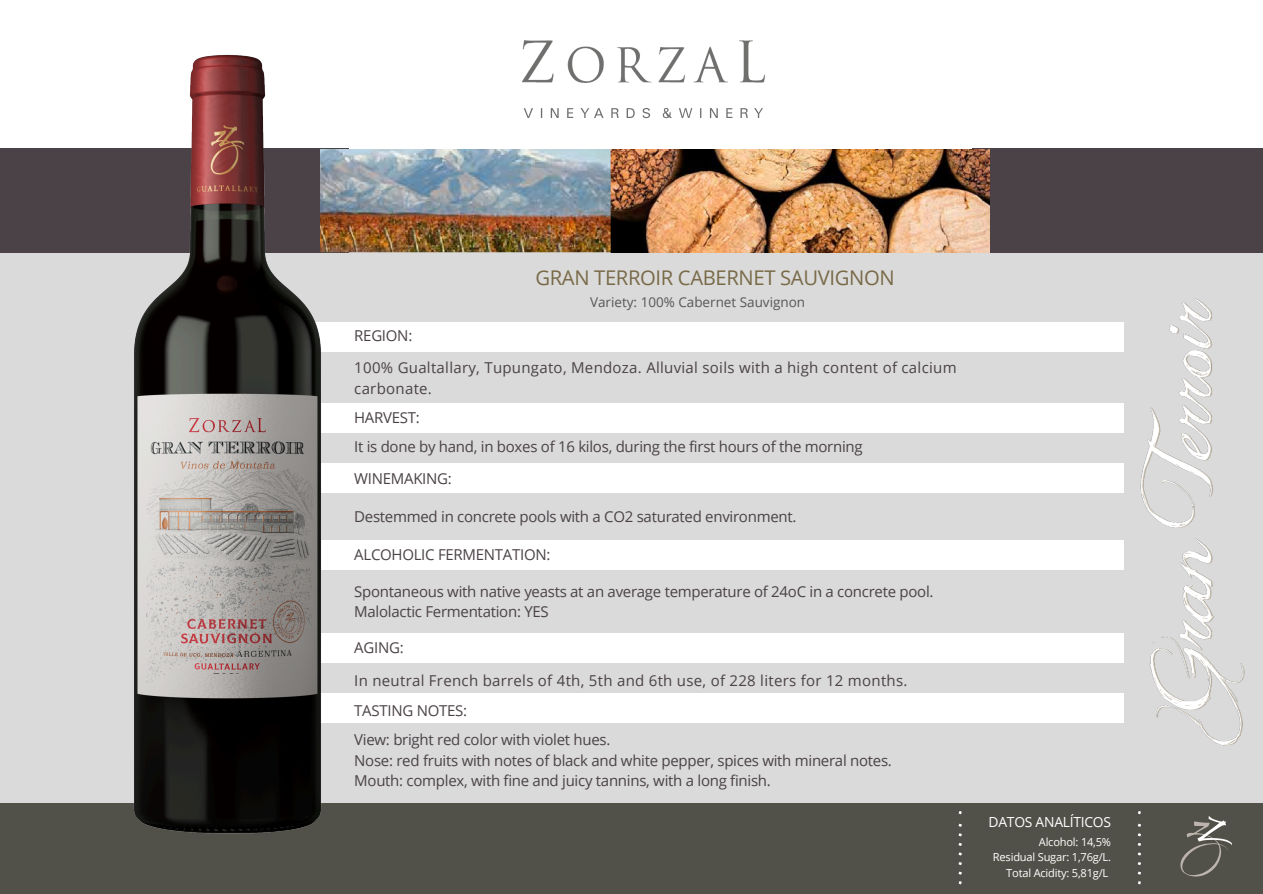
<style>
.page{position:relative;width:1263px;height:894px;background:#fff}
.page>*{position:absolute;margin:0;border:0;box-sizing:border-box;transform-origin:0 0}
.t1{font:20.25px "Open Sans";letter-spacing:-.015em;color:#796a48}
.t2{font:15px/20.2px "Open Sans";letter-spacing:-.015em;color:#4a4247}
.t3{font:15px/20.2px "Open Sans";letter-spacing:.02em;color:#4a4247}
.t4{font:13.8px "Open Sans";letter-spacing:-.015em;color:#fff}
.t5{font:13.5px "Open Sans";color:#575756}
.t6{font:11.1px/15.8px "Open Sans";letter-spacing:-.015em;color:#fff;text-align:right}
</style>
<div class="page">
<img style="left:523px;top:41px;width:241px;height:41px">
<svg style="left:524px;top:108px;width:239px;height:10px"></svg>
<div style="left:0;top:204px;width:1263px;height:689px;background:#dadada"></div>
<div style="left:973px;top:148px;width:290px;height:105px;background:#4a4247"></div>
<div style="left:276px;top:463px;width:848px;height:29px;background:#fff"></div>
<div style="left:256px;top:692px;width:868px;height:30px;background:#fff"></div>
<div style="left:243px;top:322px;width:881px;height:29px;background:#fff"></div>
<div style="left:243px;top:404px;width:881px;height:29px;background:#fff"></div>
<div style="left:276px;top:540px;width:848px;height:29px;background:#fff"></div>
<div style="left:276px;top:633px;width:848px;height:29px;background:#fff"></div>
<div style="left:0;top:802px;width:1263px;height:91px;background:#525149"></div>
<svg style="left:1180px;top:816px;width:52px;height:60px"></svg>
<svg style="left:959px;top:811px;width:3px;height:73px"></svg>
<svg style="left:1138px;top:811px;width:3px;height:73px"></svg>
<img style="left:350px;top:150px;width:639px;height:102px">
<img style="left:1140px;top:298px;width:105px;height:448px">
<img style="left:0;top:54px;width:350px;height:780px">
<img style="left:210px;top:673px;width:32px;height:15px">
<h2 class="t1" style="left:535px;top:263px;width:361px">GRAN TERROIR CABERNET SAUVIGNON</h2>
<h4 class="t2" style="left:354px;top:325px;width:60px">REGION:</h4>
<h3 class="t5" style="left:590px;top:293px;width:217px">Variety: 100% Cabernet Sauvignon</h3>
<p class="t3" style="left:354px;top:357px;width:604px">100% Gualtallary, Tupungato, Mendoza. Alluvial soils with a high content of calcium carbonate.</p>
<p class="t2" style="left:354px;top:407px;width:67px">HARVEST:</p>
<h2 class="t2" style="left:354px;top:436px;width:510px">It is done by hand, in boxes of 16 kilos, during the first hours of the morning</h2>
<h2 class="t2" style="left:354px;top:468px;width:99px">WINEMAKING:</h2>
<h3 class="t2" style="left:354px;top:506px;width:444px">Destemmed in concrete pools with a CO2 saturated environment.</h3>
<h2 class="t2" style="left:354px;top:544px;width:198px">ALCOHOLIC FERMENTATION:</h2>
<h2 class="t2" style="left:354px;top:580px;width:581px">Spontaneous with native yeasts at an average temperature of 24oC in a concrete pool.<br>Malolactic Fermentation: YES</h2>
<h3 class="t2" style="left:354px;top:637px;width:51px">AGING:</h3>
<h1 class="t3" style="left:354px;top:669px;width:555px">In neutral French barrels of 4th, 5th and 6th use, of 228 liters for 12 months.</h1>
<h2 class="t2" style="left:354px;top:699px;width:114px">TASTING NOTES:</h2>
<h3 class="t2" style="left:354px;top:729px;width:539px">View: bright red color with violet hues.<br>Nose: red fruits with notes of black and white pepper, spices with mineral notes.<br>Mouth: complex, with fine and juicy tannins, with a long finish.</h3>
<h2 class="t4" style="left:988px;top:811px;width:124px">DATOS ANALÍTICOS</h2>
<h3 class="t6" style="left:993px;top:833px;width:120px">Alcohol: 14,5%<br>Residual Sugar: 1,76g/L.<br>Total Acidity: 5,81g/L</h3>
</div>
